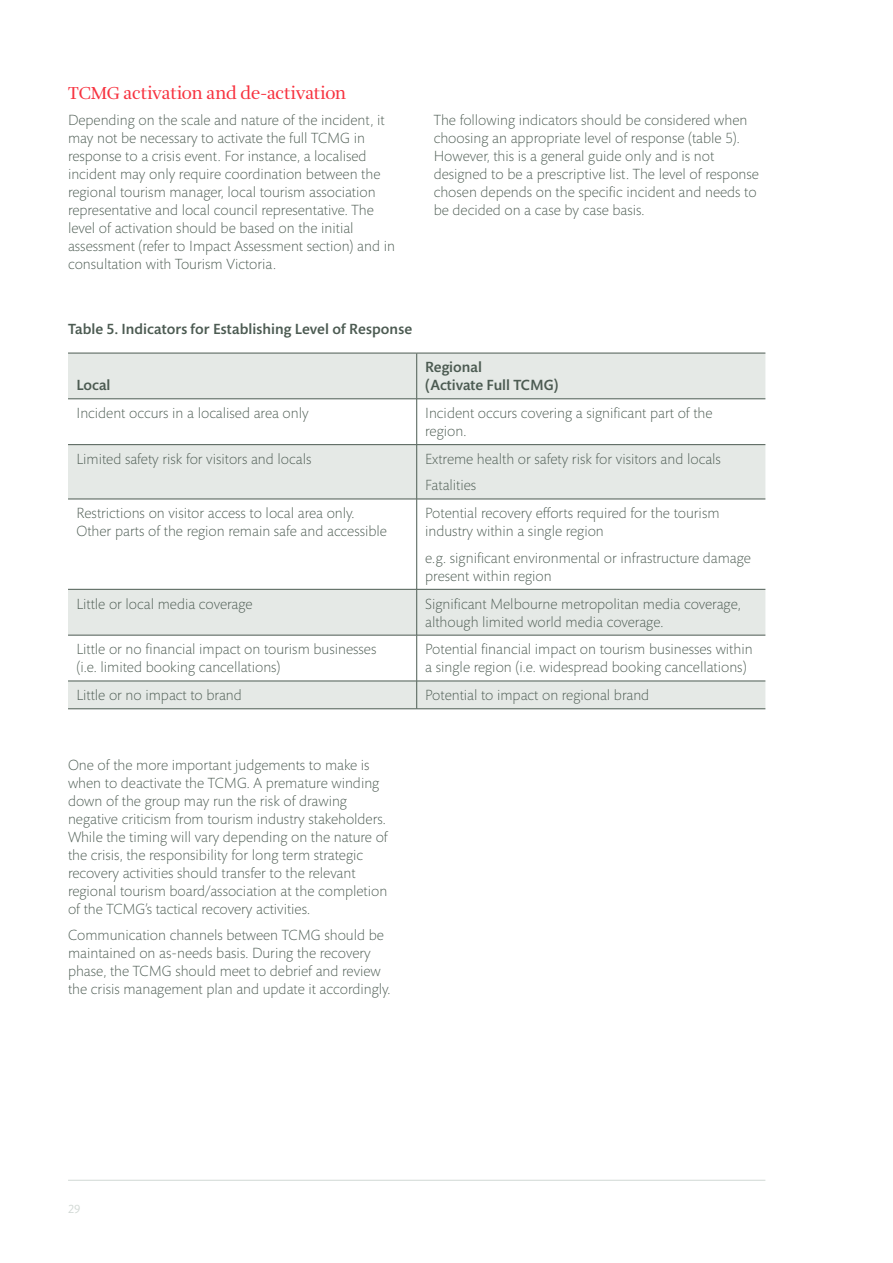
<style>
.page{position:relative;width:893px;height:1263px;background:#fff}
.page>*{position:absolute;margin:0;border:0;box-sizing:border-box;transform-origin:0 0}
.t1{font:18px "Amalia";letter-spacing:-.02em;color:#f7323f}
.t2{font:300 15px/18px "Mundo Sans Pro";color:#4c5b52}
.t3{font:500 15px/18px "Mundo Sans Pro";color:#4c5b52}
.t4{font:12px "Mundo Sans Pro";color:#d1d8d4}
</style>
<div class="page">
<hr style="left:68px;top:1180px;width:697px;height:1px;background:#d1d8d4">
<svg style="left:68px;top:354px;width:697px;height:281px;fill:#e5e9e6"></svg>
<hr style="left:416px;top:353px;width:1px;height:46px;background:#4c5b52">
<hr style="left:68px;top:399px;width:349px;height:1px;background:#4c5b52">
<hr style="left:417px;top:399px;width:348px;height:1px;background:#4c5b52">
<hr style="left:416px;top:399px;width:1px;height:45px;background:#4c5b52">
<hr style="left:68px;top:444px;width:349px;height:1px;background:#4c5b52">
<hr style="left:417px;top:444px;width:348px;height:1px;background:#4c5b52">
<hr style="left:416px;top:445px;width:1px;height:54px;background:#4c5b52">
<hr style="left:68px;top:499px;width:349px;height:1px;background:#4c5b52">
<hr style="left:417px;top:499px;width:348px;height:1px;background:#4c5b52">
<hr style="left:416px;top:499px;width:1px;height:90px;background:#4c5b52">
<hr style="left:68px;top:589px;width:349px;height:1px;background:#4c5b52">
<hr style="left:417px;top:589px;width:348px;height:1px;background:#4c5b52">
<hr style="left:416px;top:589px;width:1px;height:46px;background:#4c5b52">
<svg style="left:68px;top:635px;width:697px;height:73px"></svg>
<hr style="left:68px;top:708px;width:349px;height:1px;background:#4c5b52">
<hr style="left:417px;top:708px;width:348px;height:1px;background:#4c5b52">
<hr style="left:68px;top:353px;width:349px;height:1px;background:#4c5b52">
<hr style="left:417px;top:353px;width:348px;height:1px;background:#4c5b52">
<p class="t1" style="left:68px;top:83px;width:280px">TCMG activation and de-activation</p>
<p class="t2" style="left:68px;top:112px;width:328px">Depending on the scale and nature of the incident, it may not be necessary to activate the full TCMG in response to a crisis event. For instance, a localised incident may only require coordination between the regional tourism manager, local tourism association representative and local council representative. The level of activation should be based on the initial assessment (refer to Impact Assessment section) and in consultation with Tourism Victoria.</p>
<p class="t2" style="left:434px;top:111px;width:327px">The following indicators should be considered when choosing an appropriate level of response (table 5).<br>However, this is a general guide only and is not designed to be a prescriptive list. The level of response chosen depends on the specific incident and needs to be decided on a case by case basis.</p>
<p class="t3" style="left:68px;top:320px;width:346px">Table 5. Indicators for Establishing Level of Response</p>
<p class="t3" style="left:77px;top:376px;width:35px">Local</p>
<p class="t3" style="left:425px;top:358px;width:135px">Regional<br>(Activate Full TCMG)</p>
<p class="t2" style="left:77px;top:404px;width:234px">Incident occurs in a localised area only</p>
<p class="t2" style="left:425px;top:404px;width:289px">Incident occurs covering a significant part of the region.</p>
<p class="t2" style="left:77px;top:450px;width:236px">Limited safety risk for visitors and locals</p>
<p class="t2" style="left:425px;top:446px;width:297px;line-height:26.5px">Extreme health or safety risk for visitors and locals<br>Fatalities</p>
<p class="t2" style="left:77px;top:504px;width:312px">Restrictions on visitor access to local area only.<br>Other parts of the region remain safe and accessible</p>
<p class="t2" style="left:425px;top:504px;width:296px">Potential recovery efforts required for the tourism industry within a single region</p>
<p class="t2" style="left:425px;top:549px;width:327px">e.g. significant environmental or infrastructure damage present within region</p>
<p class="t2" style="left:77px;top:595px;width:178px">Little or local media coverage</p>
<p class="t2" style="left:425px;top:595px;width:317px">Significant Melbourne metropolitan media coverage, although limited world media coverage.</p>
<p class="t2" style="left:77px;top:641px;width:301px">Little or no financial impact on tourism businesses (i.e. limited booking cancellations)</p>
<p class="t2" style="left:425px;top:641px;width:329px">Potential financial impact on tourism businesses within a single region (i.e. widespread booking cancellations)</p>
<p class="t2" style="left:77px;top:686px;width:167px">Little or no impact to brand</p>
<p class="t2" style="left:425px;top:686px;width:226px">Potential to impact on regional brand</p>
<p class="t2" style="left:68px;top:756px;width:321px">One of the more important judgements to make is when to deactivate the TCMG. A premature winding down of the group may run the risk of drawing negative criticism from tourism industry stakeholders.<br>While the timing will vary depending on the nature of the crisis, the responsibility for long term strategic recovery activities should transfer to the relevant regional tourism board/association at the completion of the TCMG’s tactical recovery activities.</p>
<p class="t2" style="left:68px;top:927px;width:324px">Communication channels between TCMG should be maintained on as-needs basis. During the recovery phase, the TCMG should meet to debrief and review the crisis management plan and update it accordingly.</p>
<p class="t4" style="left:68px;top:1202px;width:14px">29</p>
</div>
